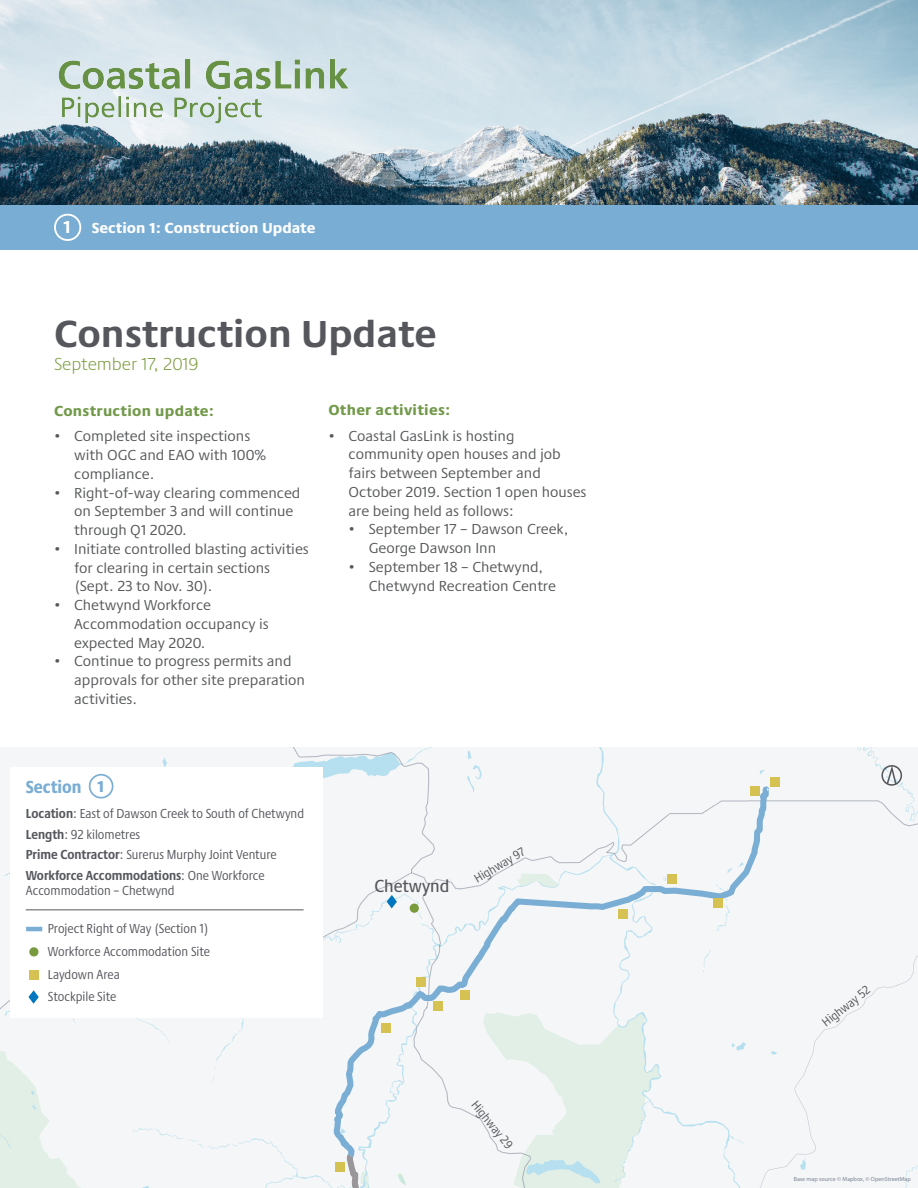
<style>
.page{position:relative;width:918px;height:1188px;background:#fff}
.page>*{position:absolute;margin:0;border:0;box-sizing:border-box;transform-origin:0 0}
.CGL_H1{font:700 39px "Praxis Next";color:#55575c}
.CGL_H1-2{font:300 18px "Praxis Next";color:#7a9b3d}
.t1{font:500 condensed 18px "Praxis Next";color:#55575c}
.t2{font:800 condensed 18px "Praxis Next";color:#7aadd3;scale:.95 1}
.CGL_body{font:700 18px "Praxis Next";color:#fff}
.t3{font:800 16.35px "Praxis Next";color:#7aadd3}
.t4{font:15px/18.8px "Praxis Next";color:#56585a}
.CGL_H2{font:800 15px "Praxis Next";letter-spacing:.02em;color:#72994a}
.CGL_body-2{font:800 15px "Praxis Next";color:#fff}
.t5{font:condensed 13.5px/20.4px "Praxis Next";color:#55575c;scale:.95 1}
.t6{font:condensed 12.75px "Praxis Next";color:#55575c;scale:.95 1}
.t7{font:6px "Myriad Pro";color:#7c8494}
.s1{font-weight:700}
</style>
<div class="page">
<div style="left:0;top:747px;width:918px;height:441px;background:#f4f6f7"></div>
<div style="left:771px;top:778px;width:9px;height:9px;background:#d6c253"></div>
<div style="left:205px;top:1147px;width:126px;height:41px;background:#f4f6f7"></div>
<svg style="left:331px;top:747px;width:442px;height:441px"></svg>
<div style="left:713px;top:899px;width:9px;height:9px;background:#d6c253"></div>
<svg style="left:881px;top:765px;width:21px;height:21px"></svg>
<div style="left:11px;top:767px;width:312px;height:250px;background:#fff"></div>
<div style="left:89px;top:774px;width:24px;height:25px;border:2px solid #7aaed3;border-radius:50%"></div>
<hr style="left:26px;top:910px;width:278px;height:1px;background:#55575c">
<svg style="left:28px;top:990px;width:11px;height:14px"></svg>
<hr style="left:26px;top:927px;width:16px;height:4px;background:#7baed5">
<div style="left:29px;top:970px;width:9px;height:9px;background:#d6c253"></div>
<div style="left:29px;top:947px;width:10px;height:9px;background:#7a9b3d;border-radius:50%"></div>
<img style="left:0;top:0;width:918px;height:205px">
<img style="left:58px;top:55px;width:290px;height:71px">
<div style="left:0;top:205px;width:918px;height:44px;background:#7aadd3"></div>
<div style="left:54px;top:214px;width:27px;height:27px;border:2px solid #fff;border-radius:50%"></div>
<p class="CGL_body" style="left:63px;top:213px;width:9px">1</p>
<p class="CGL_body-2" style="left:92px;top:216px;width:225px">Section 1: Construction Update</p>
<p class="CGL_H1" style="left:54px;top:303px;width:384px">Construction Update</p>
<p class="CGL_H1-2" style="left:54px;top:351px;width:146px">September 17, 2019</p>
<p class="CGL_H2" style="left:54px;top:399px;width:162px">Construction update:</p>
<p class="t4" style="left:74px;top:427px;width:193px;text-indent:-20px">• Completed site inspections with OGC and EAO with 100% compliance.</p>
<p class="t4" style="left:74px;top:483px;width:228px;text-indent:-20px">• Right-of-way clearing commenced on September 3 and will continue through Q1 2020.</p>
<p class="t4" style="left:74px;top:539px;width:236px;text-indent:-20px">• Initiate controlled blasting activities for clearing in certain sections (Sept. 23 to Nov. 30).</p>
<p class="t4" style="left:74px;top:595px;width:196px;text-indent:-20px">• Chetwynd Workforce<br>Accommodation occupancy is expected May 2020.</p>
<p class="t4" style="left:74px;top:652px;width:232px;text-indent:-20px">• Continue to progress permits and approvals for other site preparation activities.</p>
<p class="CGL_H2" style="left:328px;top:398px;width:124px">Other activities:</p>
<p class="t4" style="left:349px;top:426px;width:239px;text-indent:-20px">• Coastal GasLink is hosting community open houses and job fairs between September and<br>October 2019. Section 1 open houses are being held as follows:</p>
<p class="t4" style="left:369px;top:520px;width:201px;text-indent:-20px">• September 17 – Dawson Creek,<br>George Dawson Inn</p>
<p class="t4" style="left:369px;top:557px;width:189px;text-indent:-20px">• September 18 – Chetwynd,<br>Chetwynd Recreation Centre</p>
<p class="t2" style="left:26px;top:773px;width:60px">Section</p>
<p class="t5" style="left:26px;top:803px;width:294px"><span class="s1">Location</span>: East of Dawson Creek to South of Chetwynd <span class="s1">Length</span>: 92 kilometres<br><span class="s1">Prime Contractor</span>: Surerus Murphy Joint Venture <span class="s1">Workforce Accommodations</span>: One Workforce</p>
<p class="t5" style="left:26px;top:880px;width:158px">Accommodation – Chetwynd</p>
<p class="t5" style="left:48px;top:917px;width:172px;line-height:22.6px">Project Right of Way (Section 1)<br>Workforce Accommodation Site<br>Laydown Area<br>Stockpile Site</p>
<p class="t3" style="left:97px;top:773px;width:9px">1</p>
<p class="t1" style="left:375px;top:873px;width:76px">Chetwynd</p>
<p class="t6" style="left:470px;top:871px;width:61px;rotate:-31deg">Highway 97</p>
<p class="t6" style="left:482px;top:1096px;width:62px;rotate:51deg">Highway 29</p>
<p class="t6" style="left:818px;top:1016px;width:62px;rotate:-38deg">Highway 52</p>
<p class="t7" style="left:794px;top:1176px;width:119px">Base map source © Mapbox, © OpenStreetMap</p>
</div>
